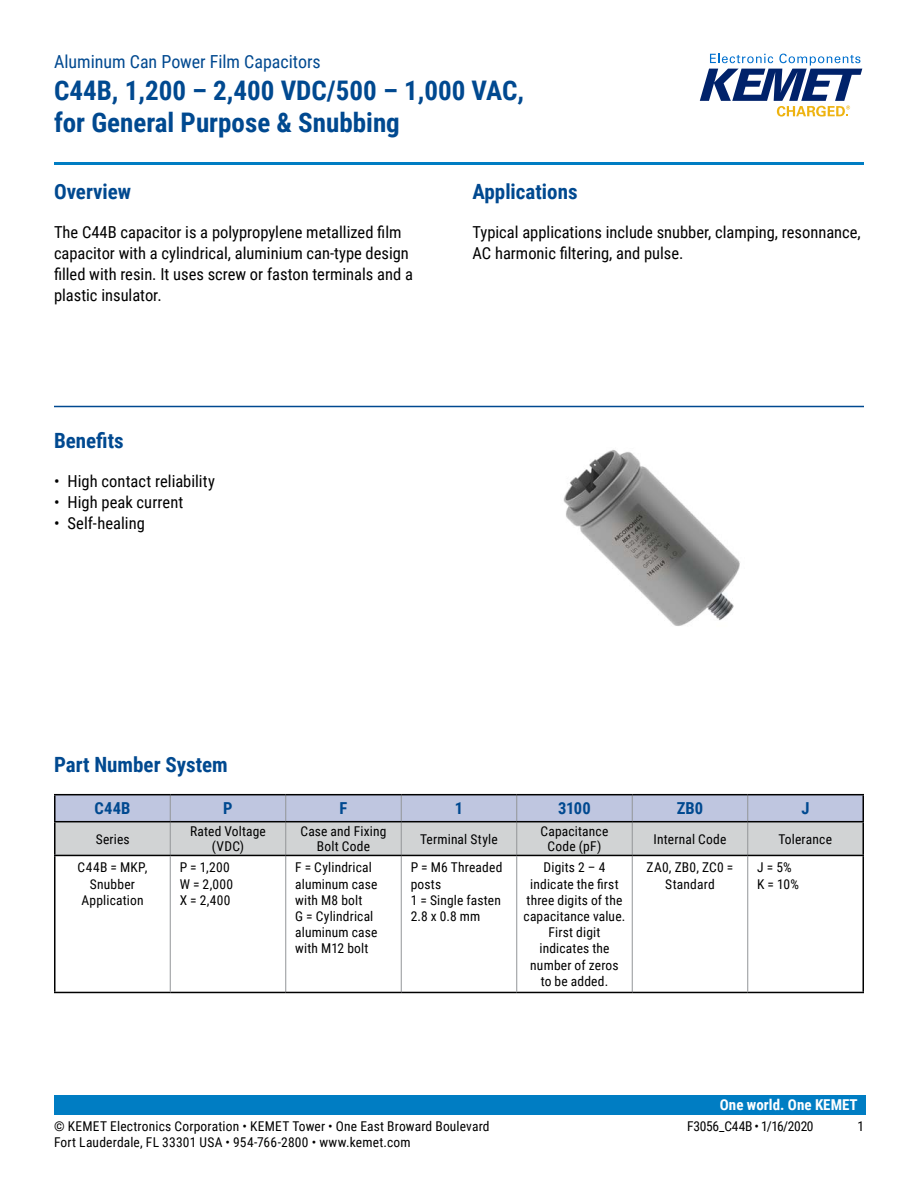
<style>
.page{position:relative;width:918px;height:1188px;background:#fff}
.page>*{position:absolute;margin:0;border:0;box-sizing:border-box;transform-origin:0 0}
.t1{font:700 27px/32.4px "Roboto Condensed";color:#004990}
.t2{font:700 21px "Roboto Condensed";color:#004990}
.t3{font:18px "Roboto Condensed";color:#004990}
.t4{font:16.5px/21px "Roboto Condensed";color:#000}
.t5{font:700 16.5px "Roboto Condensed";letter-spacing:.005em;color:#004990}
.t6{font:700 15px "Roboto Condensed";color:#fff}
.t7{font:13.5px/16.2px "Roboto Condensed";letter-spacing:.015em;color:#000;text-align:center}
.t8{font:13.5px "Roboto Condensed";letter-spacing:-.02em;color:#000}
</style>
<div class="page">
<svg style="left:700px;top:54px;width:162px;height:63px"></svg>
<div style="left:54px;top:1095px;width:811px;height:20px;background:#007dc3"></div>
<hr style="left:54px;top:162px;width:810px;height:3px;background:#007dc3">
<hr style="left:54px;top:406px;width:810px;height:1px;background:#004990">
<svg style="left:56px;top:795px;width:806px;height:60px;background:#c4c8d4"></svg>
<hr style="left:170px;top:822px;width:1px;height:33px;background:#939598">
<hr style="left:285px;top:822px;width:1px;height:33px;background:#939598">
<hr style="left:401px;top:822px;width:1px;height:33px;background:#939598">
<hr style="left:516px;top:822px;width:1px;height:33px;background:#939598">
<hr style="left:632px;top:822px;width:1px;height:33px;background:#939598">
<hr style="left:747px;top:822px;width:1px;height:33px;background:#939598">
<hr style="left:632px;top:856px;width:1px;height:136px;background:#939598">
<hr style="left:862px;top:795px;width:2px;height:26px;background:#000">
<hr style="left:54px;top:822px;width:2px;height:33px;background:#000">
<hr style="left:862px;top:822px;width:2px;height:33px;background:#000">
<hr style="left:54px;top:794px;width:116px;height:1px;background:#000">
<hr style="left:54px;top:795px;width:2px;height:26px;background:#000">
<hr style="left:170px;top:794px;width:116px;height:1px;background:#000">
<hr style="left:286px;top:794px;width:115px;height:1px;background:#000">
<hr style="left:401px;top:794px;width:116px;height:1px;background:#000">
<hr style="left:517px;top:794px;width:115px;height:1px;background:#000">
<hr style="left:632px;top:794px;width:116px;height:1px;background:#000">
<hr style="left:748px;top:794px;width:116px;height:1px;background:#000">
<hr style="left:54px;top:821px;width:116px;height:1px;background:#000">
<hr style="left:170px;top:821px;width:116px;height:1px;background:#000">
<hr style="left:286px;top:821px;width:115px;height:1px;background:#000">
<hr style="left:401px;top:821px;width:116px;height:1px;background:#000">
<hr style="left:517px;top:821px;width:115px;height:1px;background:#000">
<hr style="left:632px;top:821px;width:116px;height:1px;background:#000">
<hr style="left:748px;top:821px;width:116px;height:1px;background:#000">
<hr style="left:54px;top:855px;width:116px;height:1px;background:#000">
<hr style="left:54px;top:856px;width:2px;height:136px;background:#000">
<hr style="left:517px;top:855px;width:115px;height:1px;background:#000">
<hr style="left:632px;top:855px;width:116px;height:1px;background:#000">
<hr style="left:54px;top:992px;width:116px;height:1px;background:#000">
<hr style="left:517px;top:992px;width:115px;height:1px;background:#000">
<hr style="left:632px;top:992px;width:116px;height:1px;background:#000">
<hr style="left:285px;top:856px;width:1px;height:136px;background:#939598">
<hr style="left:401px;top:856px;width:1px;height:136px;background:#939598">
<hr style="left:748px;top:855px;width:116px;height:1px;background:#000">
<hr style="left:862px;top:856px;width:2px;height:136px;background:#000">
<hr style="left:748px;top:992px;width:116px;height:1px;background:#000">
<hr style="left:747px;top:856px;width:1px;height:136px;background:#939598">
<hr style="left:170px;top:855px;width:116px;height:1px;background:#000">
<hr style="left:286px;top:855px;width:115px;height:1px;background:#000">
<hr style="left:401px;top:855px;width:116px;height:1px;background:#000">
<hr style="left:170px;top:992px;width:116px;height:1px;background:#000">
<hr style="left:286px;top:992px;width:115px;height:1px;background:#000">
<hr style="left:401px;top:992px;width:116px;height:1px;background:#000">
<hr style="left:170px;top:856px;width:1px;height:136px;background:#939598">
<hr style="left:516px;top:856px;width:1px;height:136px;background:#939598">
<img style="left:563px;top:450px;width:177px;height:176px">
<h3 class="t3" style="left:54px;top:48px;width:268px">Aluminum Can Power Film Capacitors</h3>
<h1 class="t1" style="left:54px;top:73px;width:472px">C44B, 1,200 – 2,400 VDC/500 – 1,000 VAC, for General Purpose &amp; Snubbing</h1>
<h2 class="t2" style="left:54px;top:177px;width:79px">Overview</h2>
<p class="t4" style="left:54px;top:221px;width:360px">The C44B capacitor is a polypropylene metallized film capacitor with a cylindrical, aluminium can-type design filled with resin. It uses screw or faston terminals and a plastic insulator.</p>
<h2 class="t2" style="left:54px;top:426px;width:71px">Benefits</h2>
<p class="t4" style="left:54px;top:470px;width:163px">• High contact reliability</p>
<p class="t4" style="left:54px;top:491px;width:131px">• High peak current</p>
<p class="t4" style="left:54px;top:512px;width:92px">• Self-healing</p>
<h2 class="t2" style="left:472px;top:177px;width:107px">Applications</h2>
<p class="t4" style="left:472px;top:221px;width:390px">Typical applications include snubber, clamping, resonnance,<br>AC harmonic filtering, and pulse.</p>
<h2 class="t2" style="left:54px;top:750px;width:175px">Part Number System</h2>
<p class="t5" style="left:94px;top:797px;width:38px">C44B</p>
<p class="t5" style="left:223px;top:797px;width:11px">P</p>
<p class="t5" style="left:340px;top:797px;width:9px">F</p>
<p class="t5" style="left:455px;top:797px;width:10px">1</p>
<p class="t5" style="left:558px;top:797px;width:34px">3100</p>
<p class="t5" style="left:677px;top:797px;width:28px">ZB0</p>
<p class="t5" style="left:801px;top:797px;width:10px">J</p>
<p class="t7" style="left:96px;top:830px;width:35px">Series</p>
<p class="t7" style="left:190px;top:823px;width:77px;line-height:15px">Rated Voltage (VDC)</p>
<p class="t7" style="left:301px;top:823px;width:87px;line-height:15px">Case and Fixing<br>Bolt Code</p>
<p class="t7" style="left:420px;top:830px;width:79px">Terminal Style</p>
<p class="t7" style="left:541px;top:823px;width:69px;line-height:15px">Capacitance<br>Code (pF)</p>
<p class="t7" style="left:654px;top:830px;width:74px">Internal Code</p>
<p class="t7" style="left:779px;top:830px;width:55px">Tolerance</p>
<p class="t7" style="left:78px;top:859px;width:71px">C44B = MKP,<br>Snubber<br>Application</p>
<p class="t7" style="left:180px;top:859px;width:55px;text-align:left">P = 1,200<br>W = 2,000<br>X = 2,400</p>
<p class="t7" style="left:295px;top:859px;width:84px;text-align:left">F = Cylindrical aluminum case with M8 bolt<br>G = Cylindrical aluminum case with M12 bolt</p>
<p class="t7" style="left:411px;top:859px;width:93px;text-align:left">P = M6 Threaded posts<br>1 = Single fasten<br>2.8 x 0.8 mm</p>
<p class="t7" style="left:524px;top:859px;width:103px">Digits 2 – 4 indicate the first three digits of the capacitance value.<br>First digit indicates the number of zeros to be added.</p>
<p class="t7" style="left:647px;top:859px;width:88px">ZA0, ZB0, ZC0 =<br>Standard</p>
<p class="t7" style="left:757px;top:859px;width:43px;text-align:left">J = 5%<br>K = 10%</p>
<p class="t6" style="left:720px;top:1094px;width:139px">One world. One KEMET</p>
<p class="t7" style="left:54px;top:1117px;width:437px">© KEMET Electronics Corporation • KEMET Tower • One East Broward Boulevard</p>
<p class="t8" style="left:687px;top:1116px;width:128px">F3056_C44B • 1/16/2020</p>
<p class="t7" style="left:857px;top:1117px;width:8px">1</p>
<p class="t7" style="left:54px;top:1133px;width:358px">Fort Lauderdale, FL 33301 USA • 954-766-2800 • www.kemet.com</p>
</div>
